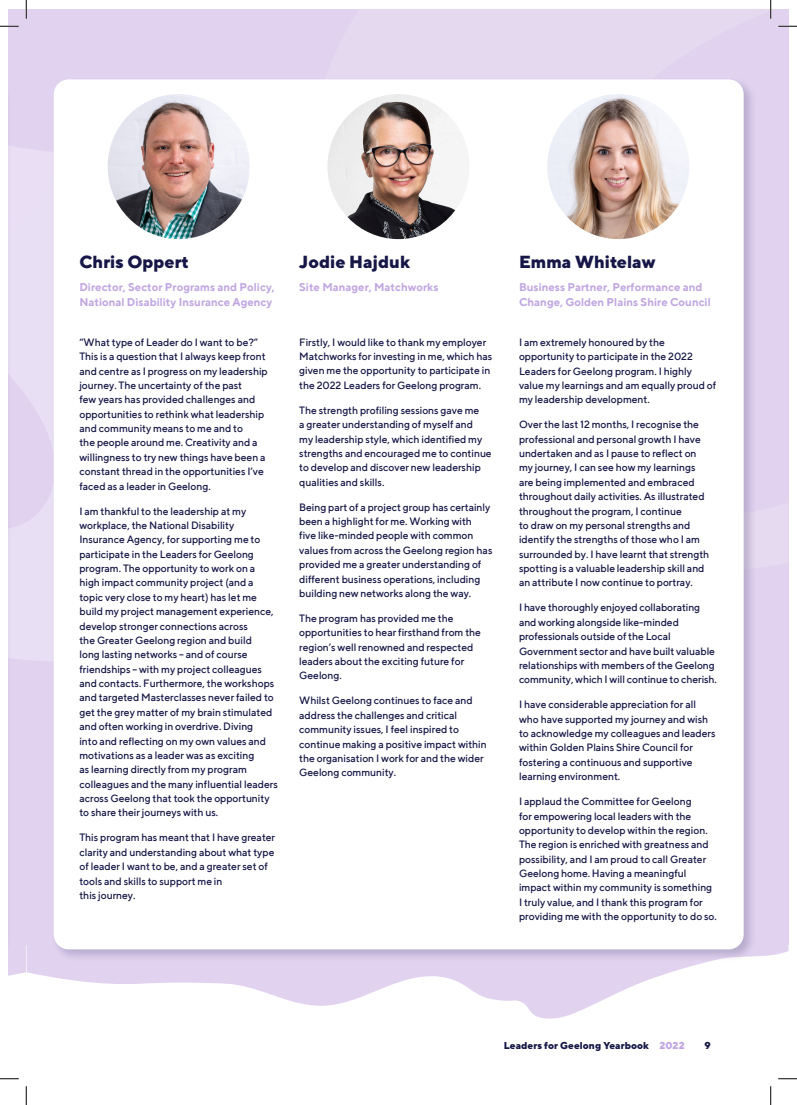
<style>
.page{position:relative;width:797px;height:1105px;background:#fff}
.page>*{position:absolute;margin:0;border:0;box-sizing:border-box;transform-origin:0 0}
.Names{font:800 17.5px "TT Norms";color:#161747}
.People_Titles{font:700 11.25px/15px "TT Norms";color:#c0a7e2}
.Body{font:500 10.62px/14.4px "TT Norms";letter-spacing:-.005em;color:#161747}
.Body_-_Tweaked_to_Fi{font:500 10.62px/14.4px "TT Norms";letter-spacing:-.01em;color:#161747}
.t1{font:800 10px "TT Norms";color:#161747}
.s1{color:#c0a7e2}
</style>
<div class="page">
<svg style="left:26px;top:945px;width:762px;height:74px"></svg>
<svg style="left:9px;top:945px;width:17px;height:31px"></svg>
<div style="left:9px;top:9px;width:17px;height:936px;background:#e1d2f0"></div>
<div style="left:26px;top:9px;width:762px;height:936px;background:#e1d2f0"></div>
<svg style="left:12px;top:147px;width:40px;height:514px"></svg>
<hr style="left:9px;top:77px;width:3px;height:885px;background:#161747;opacity:.2">
<div style="left:52px;top:77px;width:704px;height:885px;background:#161747;opacity:.2"></div>
<div style="left:54px;top:79px;width:689px;height:870px;background:#fff;border-radius:15px"></div>
<img style="left:108px;top:94px;width:142px;height:145px">
<img style="left:327px;top:94px;width:141px;height:145px">
<img style="left:547px;top:94px;width:142px;height:145px">
<svg style="left:0;top:25px;width:19px;height:2px"></svg>
<svg style="left:778px;top:25px;width:19px;height:2px"></svg>
<svg style="left:0;top:1078px;width:19px;height:1px"></svg>
<svg style="left:778px;top:1078px;width:19px;height:1px"></svg>
<svg style="left:25px;top:0;width:2px;height:19px"></svg>
<svg style="left:25px;top:1086px;width:2px;height:19px"></svg>
<svg style="left:770px;top:0;width:1px;height:19px"></svg>
<svg style="left:770px;top:1086px;width:1px;height:19px"></svg>
<p class="Names" style="left:79px;top:251px;width:111px">Chris Oppert</p>
<p class="People_Titles" style="left:79px;top:279px;width:197px">Director, Sector Programs and Policy,<br>National Disability Insurance Agency</p>
<p class="Body" style="left:79px;top:335px;width:190px">“What type of Leader do I want to be?” This is a question that I always keep front and centre as I progress on my leadership journey. The uncertainty of the past<br>few years has provided challenges and opportunities to rethink what leadership and community means to me and to<br>the people around me. Creativity and a willingness to try new things have been a constant thread in the opportunities I’ve faced as a leader in Geelong.</p>
<p class="Body" style="left:79px;top:503px;width:200px">I am thankful to the leadership at my workplace, the National Disability Insurance Agency, for supporting me to participate in the Leaders for Geelong program. The opportunity to work on a high impact community project (and a topic very close to my heart) has let me build my project management experience, develop stronger connections across<br>the Greater Geelong region and build<br>long lasting networks – and of course friendships – with my project colleagues and contacts. Furthermore, the workshops and targeted Masterclasses never failed to get the grey matter of my brain stimulated and often working in overdrive. Diving<br>into and reflecting on my own values and motivations as a leader was as exciting<br>as learning directly from my program colleagues and the many influential leaders across Geelong that took the opportunity to share their journeys with us.</p>
<p class="Body" style="left:79px;top:830px;width:197px">This program has meant that I have greater clarity and understanding about what type of leader I want to be, and a greater set of tools and skills to support me in<br>this journey.</p>
<p class="Names" style="left:299px;top:251px;width:112px">Jodie Hajduk</p>
<p class="People_Titles" style="left:299px;top:279px;width:141px">Site Manager, Matchworks</p>
<p class="Body" style="left:299px;top:335px;width:195px">Firstly, I would like to thank my employer Matchworks for investing in me, which has given me the opportunity to participate in the 2022 Leaders for Geelong program.</p>
<p class="Body" style="left:299px;top:403px;width:194px">The strength profiling sessions gave me<br>a greater understanding of myself and<br>my leadership style, which identified my strengths and encouraged me to continue to develop and discover new leadership qualities and skills.</p>
<p class="Body" style="left:299px;top:500px;width:195px">Being part of a project group has certainly been a highlight for me. Working with<br>five like-minded people with common values from across the Geelong region has provided me a greater understanding of different business operations, including building new networks along the way.</p>
<p class="Body" style="left:299px;top:611px;width:183px">The program has provided me the opportunities to hear firsthand from the region’s well renowned and respected leaders about the exciting future for<br>Geelong.</p>
<p class="Body" style="left:299px;top:693px;width:189px">Whilst Geelong continues to face and address the challenges and critical community issues, I feel inspired to continue making a positive impact within the organisation I work for and the wider Geelong community.</p>
<p class="Names" style="left:519px;top:251px;width:138px">Emma Whitelaw</p>
<p class="People_Titles" style="left:519px;top:279px;width:193px">Business Partner, Performance and<br>Change, Golden Plains Shire Council</p>
<p class="Body" style="left:519px;top:335px;width:199px">I am extremely honoured by the opportunity to participate in the 2022<br>Leaders for Geelong program. I highly value my learnings and am equally proud of my leadership development.</p>
<p class="Body" style="left:519px;top:417px;width:192px">Over the last 12 months, I recognise the professional and personal growth I have undertaken and as I pause to reflect on my journey, I can see how my learnings are being implemented and embraced throughout daily activities. As illustrated throughout the program, I continue<br>to draw on my personal strengths and identify the strengths of those who I am surrounded by. I have learnt that strength spotting is a valuable leadership skill and an attribute I now continue to portray.</p>
<p class="Body_-_Tweaked_to_Fi" style="left:519px;top:600px;width:199px">I have thoroughly enjoyed collaborating and working alongside like-minded professionals outside of the Local Government sector and have built valuable relationships with members of the Geelong community, which I will continue to cherish.</p>
<p class="Body" style="left:519px;top:697px;width:198px">I have considerable appreciation for all who have supported my journey and wish to acknowledge my colleagues and leaders within Golden Plains Shire Council for fostering a continuous and supportive learning environment.</p>
<p class="Body" style="left:519px;top:794px;width:199px">I applaud the Committee for Geelong<br>for empowering local leaders with the opportunity to develop within the region.<br>The region is enriched with greatness and possibility, and I am proud to call Greater Geelong home. Having a meaningful impact within my community is something I truly value, and I thank this program for providing me with the opportunity to do so.</p>
<p class="t1" style="left:504px;top:1039px;width:182px">Leaders for Geelong Yearbook <span class="s1">2022</span></p>
<p class="t1" style="left:704px;top:1039px;width:8px">9</p>
</div>
